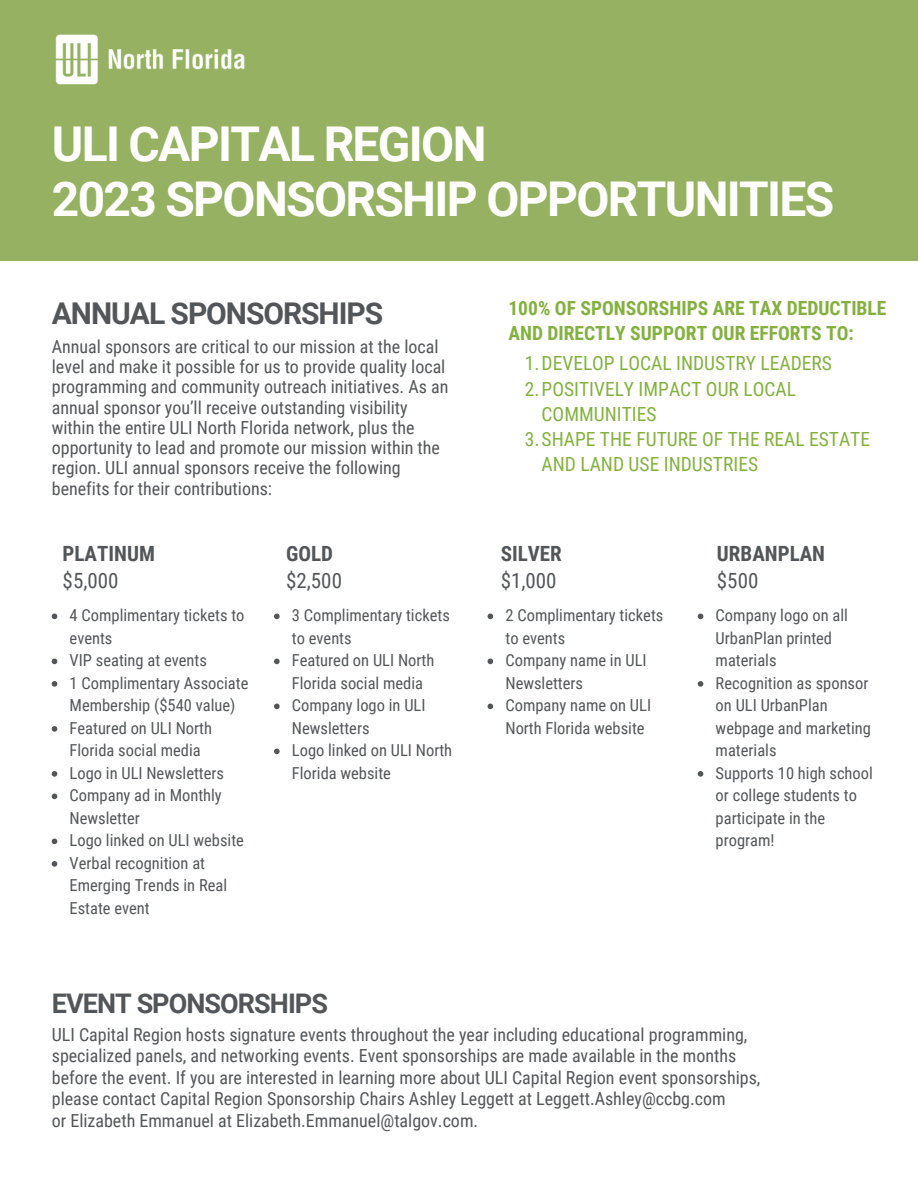
<style>
.page{position:relative;width:918px;height:1188px;background:#fff}
.page>*{position:absolute;margin:0;border:0;box-sizing:border-box;transform-origin:0 0}
.t1{font:700 48px/55.2px "Roboto";letter-spacing:-.035em;color:#fff}
.t2{font:700 30px "Roboto";letter-spacing:-.035em;color:#535658}
.t3{font:700 27px "Roboto";letter-spacing:-.035em;color:#535658}
.t4{font:700 21px/27px "Roboto Condensed";color:#535658}
.t5{font:21px/27px "Roboto Condensed";color:#535658}
.t6{font:19.5px/25.2px "Roboto Condensed";color:#84b040}
.t7{font:700 19.5px/25.2px "Roboto Condensed";color:#84b040}
.t8{font:18px/20.2px "Roboto Condensed";color:#535658}
.t9{font:16.5px/22.5px "Roboto Condensed";color:#535658}
.s1{font-weight:400}
.s2{font-weight:700}
</style>
<div class="page">
<div style="left:0;top:0;width:918px;height:260px;background:#95b161"></div>
<svg style="left:52px;top:614px;width:5px;height:5px"></svg>
<svg style="left:52px;top:659px;width:5px;height:5px"></svg>
<svg style="left:52px;top:681px;width:5px;height:6px"></svg>
<svg style="left:52px;top:726px;width:5px;height:6px"></svg>
<svg style="left:52px;top:771px;width:5px;height:6px"></svg>
<svg style="left:52px;top:794px;width:5px;height:5px"></svg>
<svg style="left:52px;top:839px;width:5px;height:5px"></svg>
<svg style="left:52px;top:861px;width:5px;height:6px"></svg>
<svg style="left:274px;top:614px;width:6px;height:5px"></svg>
<svg style="left:274px;top:659px;width:6px;height:5px"></svg>
<svg style="left:274px;top:704px;width:6px;height:5px"></svg>
<svg style="left:274px;top:749px;width:6px;height:5px"></svg>
<svg style="left:488px;top:614px;width:5px;height:5px"></svg>
<svg style="left:488px;top:659px;width:5px;height:5px"></svg>
<svg style="left:488px;top:704px;width:5px;height:5px"></svg>
<svg style="left:698px;top:614px;width:5px;height:5px"></svg>
<svg style="left:698px;top:681px;width:5px;height:6px"></svg>
<svg style="left:698px;top:771px;width:5px;height:6px"></svg>
<img style="left:55px;top:34px;width:190px;height:51px">
<p class="t1" style="left:52px;top:117px;width:784px">ULI CAPITAL REGION<br>2023 SPONSORSHIP OPPORTUNITIES</p>
<p class="t2" style="left:52px;top:296px;width:333px">ANNUAL SPONSORSHIPS</p>
<h1 class="t8" style="left:52px;top:337px;width:398px">Annual sponsors are critical to our mission at the local level and make it possible for us to provide quality local programming and community outreach initiatives. As an annual sponsor you’ll receive outstanding visibility within the entire ULI North Florida network, plus the opportunity to lead and promote our mission within the region. ULI annual sponsors receive the following benefits for their contributions:</h1>
<p class="t7" style="left:508px;top:295px;width:379px">100% OF SPONSORSHIPS ARE TAX DEDUCTIBLE<br>AND DIRECTLY SUPPORT OUR EFFORTS TO:</p>
<h2 class="t6" style="left:525px;top:351px;width:309px">1.DEVELOP LOCAL INDUSTRY LEADERS</h2>
<p class="t6" style="left:542px;top:376px;width:256px;text-indent:-17px">2.POSITIVELY IMPACT OUR LOCAL<br>COMMUNITIES</p>
<p class="t6" style="left:542px;top:426px;width:330px;text-indent:-17px">3.SHAPE THE FUTURE OF THE REAL ESTATE<br>AND LAND USE INDUSTRIES</p>
<h4 class="t4" style="left:63px;top:540px;width:94px">PLATINUM <span class="s1">$5,000</span></h4>
<p class="t5" style="left:286px;top:540px;width:57px"><span class="s2">GOLD </span>$2,500</p>
<p class="t4" style="left:501px;top:540px;width:63px">SILVER <span class="s1">$1,000</span></p>
<p class="t4" style="left:717px;top:540px;width:110px">URBANPLAN <span class="s1">$500</span></p>
<p class="t9" style="left:716px;top:605px;width:134px">Company logo on all<br>UrbanPlan printed materials</p>
<h4 class="t9" style="left:716px;top:672px;width:157px">Recognition as sponsor on ULI UrbanPlan webpage and marketing materials</h4>
<p class="t9" style="left:716px;top:762px;width:159px">Supports 10 high school or college students to participate in the program!</p>
<h2 class="t9" style="left:70px;top:605px;width:176px">4 Complimentary tickets to events</h2>
<h3 class="t9" style="left:70px;top:650px;width:139px">VIP seating at events</h3>
<p class="t9" style="left:70px;top:672px;width:180px">1 Complimentary Associate<br>Membership ($540 value)</p>
<p class="t9" style="left:70px;top:717px;width:144px">Featured on ULI North<br>Florida social media</p>
<p class="t9" style="left:70px;top:762px;width:156px">Logo in ULI Newsletters</p>
<p class="t9" style="left:70px;top:785px;width:154px">Company ad in Monthly<br>Newsletter</p>
<h4 class="t9" style="left:70px;top:830px;width:176px">Logo linked on ULI website</h4>
<p class="t9" style="left:70px;top:852px;width:159px">Verbal recognition at<br>Emerging Trends in Real<br>Estate event</p>
<p class="t9" style="left:292px;top:605px;width:159px">3 Complimentary tickets to events</p>
<p class="t9" style="left:292px;top:650px;width:144px">Featured on ULI North<br>Florida social media</p>
<p class="t9" style="left:292px;top:695px;width:135px">Company logo in ULI<br>Newsletters</p>
<p class="t9" style="left:292px;top:740px;width:162px">Logo linked on ULI North<br>Florida website</p>
<p class="t9" style="left:505px;top:605px;width:159px">2 Complimentary tickets to events</p>
<p class="t9" style="left:505px;top:650px;width:143px">Company name in ULI<br>Newsletters</p>
<p class="t9" style="left:505px;top:695px;width:147px">Company name on ULI<br>North Florida website</p>
<p class="t3" style="left:52px;top:988px;width:278px">EVENT SPONSORSHIPS</p>
<p class="t8" style="left:52px;top:1024px;width:710px;line-height:21.3px">ULI Capital Region hosts signature events throughout the year including educational programming, specialized panels, and networking events. Event sponsorships are made available in the months before the event. If you are interested in learning more about ULI Capital Region event sponsorships, please contact Capital Region Sponsorship Chairs Ashley Leggett at Leggett.Ashley@ccbg.com</p>
<h4 class="t8" style="left:52px;top:1110px;width:428px">or Elizabeth Emmanuel at Elizabeth.Emmanuel@talgov.com.</h4>
</div>
